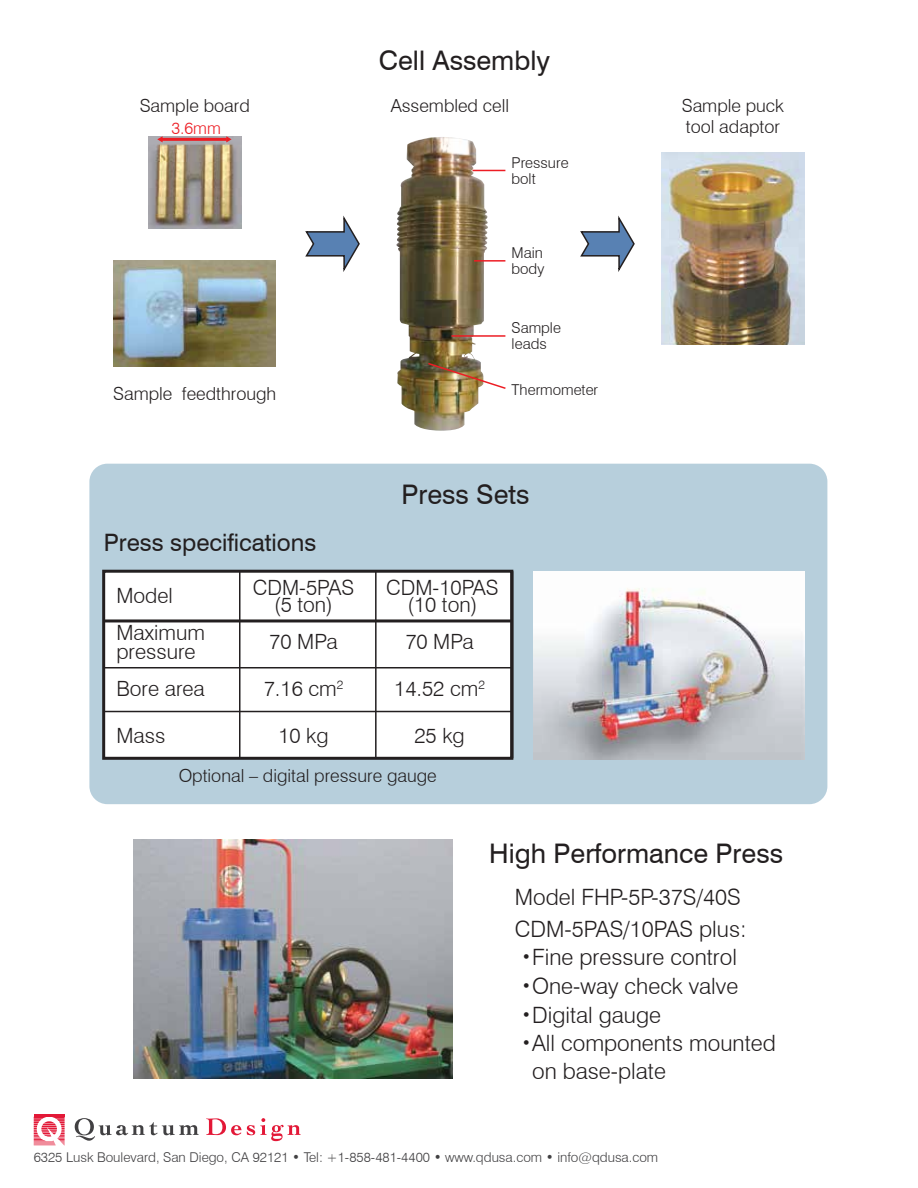
<style>
.page{position:relative;width:918px;height:1188px;background:#fff}
.page>*{position:absolute;margin:0;border:0;box-sizing:border-box;transform-origin:0 0}
.t1{font:27px "Swiss 721 BT";color:#231f20}
.t2{font:24px "Swiss 721 BT";color:#231f20}
.t3{font:300 22.5px/32px "Swiss 721 BT";color:#231f20}
.t4{font:300 21px/19.2px "Swiss 721 BT";color:#231f20}
.t5{font:300 18px/21.3px "Swiss 721 BT";color:#231f20}
.t6{font:300 16.5px "Swiss 721 BT";color:#ed1d24}
.t7{font:300 15px/15.9px "Swiss 721 BT";color:#231f20}
.t8{font:300 13.5px "Swiss 721 BT";color:#414042}
.s1{font-family:"Koz Go Pro";font-weight:400}
</style>
<div class="page">
<svg style="left:75px;top:1118px;width:124px;height:23px"></svg>
<svg style="left:206px;top:1118px;width:95px;height:23px"></svg>
<hr style="left:34px;top:1114px;width:31px;height:2px;background:#e31837">
<svg style="left:34px;top:1117px;width:31px;height:29px"></svg>
<div style="left:89px;top:464px;width:738px;height:340px;background:#b7cfdc;border-radius:18px"></div>
<div style="left:102px;top:570px;width:411px;height:190px;background:#fff;border:3px solid #231f20"></div>
<img style="left:148px;top:136px;width:94px;height:92px">
<img style="left:114px;top:260px;width:162px;height:107px">
<svg style="left:305px;top:215px;width:55px;height:57px"></svg>
<svg style="left:580px;top:215px;width:55px;height:57px"></svg>
<img style="left:396px;top:137px;width:96px;height:294px">
<hr style="left:473px;top:170px;width:32px;height:1px;background:#ed1d24">
<hr style="left:474px;top:260px;width:31px;height:2px;background:#ed1d24">
<hr style="left:451px;top:335px;width:54px;height:2px;background:#ed1d24">
<img style="left:427px;top:362px;width:79px;height:28px">
<img style="left:662px;top:153px;width:142px;height:191px">
<hr style="left:104px;top:619px;width:408px;height:3px;background:#231f20">
<hr style="left:239px;top:571px;width:2px;height:187px;background:#231f20">
<hr style="left:375px;top:571px;width:2px;height:187px;background:#231f20">
<hr style="left:510px;top:571px;width:3px;height:187px;background:#231f20">
<hr style="left:104px;top:667px;width:408px;height:1px;background:#231f20">
<hr style="left:104px;top:711px;width:408px;height:1px;background:#231f20">
<img style="left:534px;top:571px;width:271px;height:189px">
<img style="left:134px;top:840px;width:319px;height:239px">
<hr style="left:161px;top:138px;width:66px;height:3px;background:#ed1d24">
<svg style="left:226px;top:136px;width:6px;height:6px"></svg>
<svg style="left:157px;top:136px;width:6px;height:6px"></svg>
<p class="t5" style="left:140px;top:95px;width:112px">Sample board</p>
<p class="t6" style="left:171px;top:118px;width:51px">3.6mm</p>
<p class="t5" style="left:113px;top:383px;width:165px">Sample feedthrough</p>
<p class="t1" style="left:379px;top:44px;width:173px">Cell Assembly</p>
<p class="t5" style="left:391px;top:95px;width:120px">Assembled cell</p>
<p class="t7" style="left:512px;top:154px;width:59px">Pressure bolt</p>
<p class="t7" style="left:512px;top:245px;width:34px">Main body</p>
<p class="t7" style="left:512px;top:320px;width:51px">Sample leads</p>
<p class="t7" style="left:512px;top:381px;width:88px">Thermometer</p>
<p class="t1" style="left:401px;top:478px;width:130px">Press Sets</p>
<p class="t2" style="left:104px;top:528px;width:214px">Press specifications</p>
<p class="t4" style="left:116px;top:585px;width:58px">Model</p>
<p class="t4" style="left:253px;top:578px;width:103px">CDM-5PAS</p>
<p class="t4" style="left:386px;top:578px;width:114px">CDM-10PAS</p>
<p class="t4" style="left:274px;top:595px;width:60px">(5 ton)</p>
<p class="t4" style="left:407px;top:595px;width:71px">(10 ton)</p>
<p class="t4" style="left:116px;top:623px;width:90px">Maximum pressure</p>
<p class="t4" style="left:269px;top:632px;width:70px">70 MPa</p>
<p class="t4" style="left:405px;top:632px;width:70px">70 MPa</p>
<p class="t4" style="left:116px;top:679px;width:90px">Bore area</p>
<p class="t4" style="left:264px;top:679px;width:81px">7.16 cm<sup>2</sup></p>
<p class="t4" style="left:394px;top:679px;width:92px">14.52 cm<sup>2</sup></p>
<p class="t4" style="left:116px;top:726px;width:50px">Mass</p>
<p class="t4" style="left:278px;top:726px;width:52px">10 kg</p>
<p class="t4" style="left:414px;top:726px;width:52px">25 kg</p>
<p class="t5" style="left:179px;top:765px;width:260px">Optional – digital pressure gauge</p>
<p class="t5" style="left:682px;top:95px;width:104px">Sample puck tool adaptor</p>
<p class="t1" style="left:489px;top:837px;width:295px">High Performance Press</p>
<p class="t3" style="left:515px;top:881px;width:233px">Model FHP-5P-37S/40S<br>CDM-5PAS/10PAS plus:</p>
<p class="t3" style="left:515px;top:941px;width:223px"><span class="s1">・</span>Fine pressure control</p>
<p class="t3" style="left:515px;top:970px;width:225px"><span class="s1">・</span>One-way check valve</p>
<p class="t3" style="left:515px;top:999px;width:147px"><span class="s1">・</span>Digital gauge</p>
<p class="t3" style="left:515px;top:1027px;width:262px"><span class="s1">・</span>All components mounted</p>
<p class="t3" style="left:532px;top:1055px;width:135px">on base-plate</p>
<p class="t8" style="left:34px;top:1149px;width:626px">6325 Lusk Boulevard, San Diego, CA 92121 • Tel: +1-858-481-4400 • www.qdusa.com • info@qdusa.com</p>
</div>
